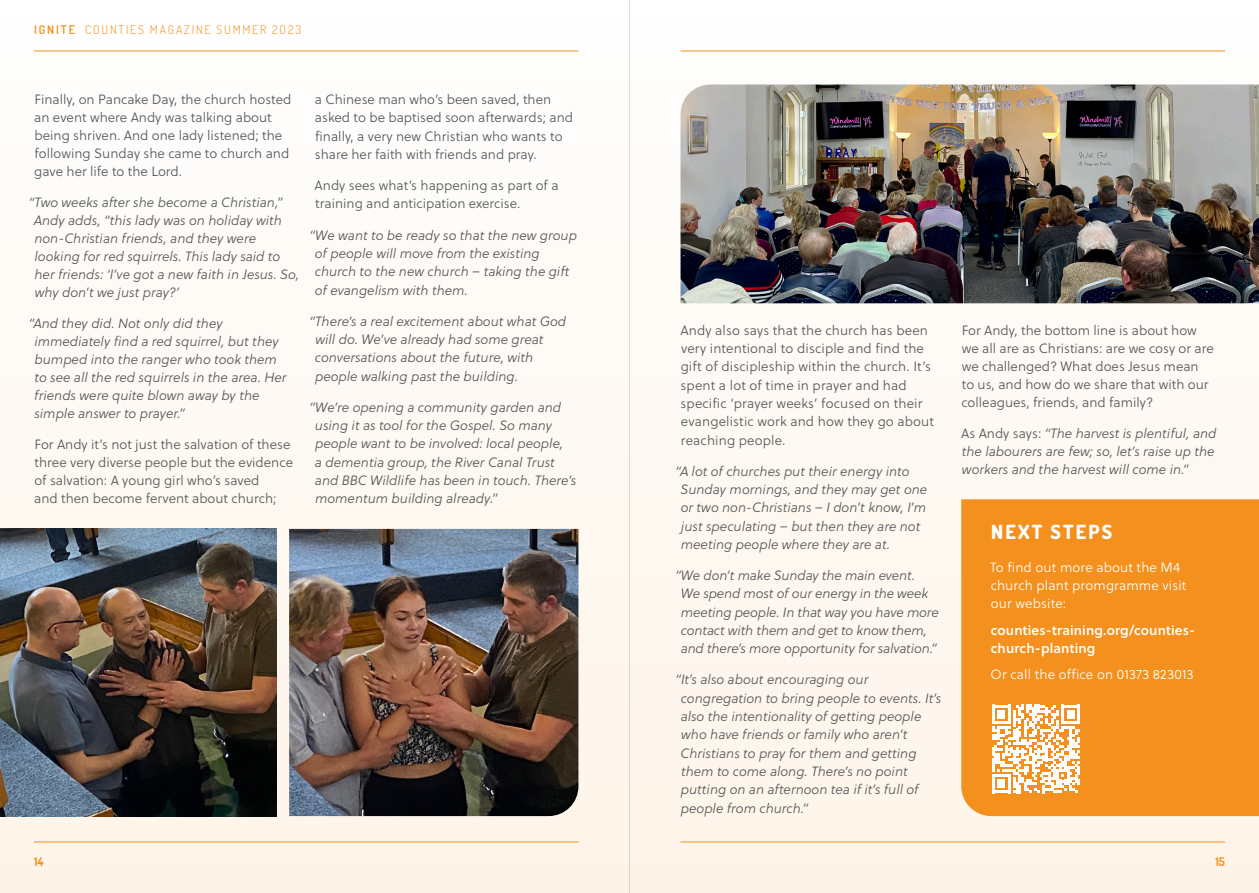
<style>
.page{position:relative;width:1259px;height:893px;background:#fef9f4}
.page>*{position:absolute;margin:0;border:0;box-sizing:border-box;transform-origin:0 0}
.Intro_ID{font:800 19.5px "Dosis";letter-spacing:.11em;color:#fff}
.Body_ID{font:italic 13.5px/18.3px "Soleil Lt";color:#57585a}
.Body_ID-2{font:13.5px/18px "Soleil Lt";color:#57585a}
.Body_ID-3{font:13.5px/18px "Soleil Lt";letter-spacing:.01em;color:#fff}
.Body_ID-4{font:13.5px/18px "Soleil Sb";letter-spacing:.01em;color:#fff}
.t1{font:300 12px "Dosis";letter-spacing:.15em;color:#f4901d}
.t2{font:700 12px "Dosis";color:#f4901d}
.s1{font-weight:600}
.s2{font-style:normal}
</style>
<div class="page">
<div style="left:961px;top:499px;width:298px;height:317px;background:#f4901d"></div>
<svg style="left:991px;top:705px;width:89px;height:88px"></svg>
<img style="left:289px;top:529px;width:289px;height:287px">
<img style="left:0;top:529px;width:276px;height:287px">
<img style="left:680px;top:84px;width:579px;height:219px">
<hr style="left:629px;top:0;width:1px;height:893px;background:#231f20">
<hr style="left:34px;top:51px;width:544px;height:1px;background:#f4901d">
<hr style="left:34px;top:842px;width:544px;height:1px;background:#f4901d">
<hr style="left:680px;top:51px;width:545px;height:1px;background:#f4901d">
<hr style="left:680px;top:842px;width:545px;height:1px;background:#f4901d">
<p class="t1" style="left:34px;top:22px;width:269px"><span class="s1">IGNITE</span> COUNTIES MAGAZINE SUMMER 2O23</p>
<p class="Body_ID-2" style="left:34px;top:90px;width:259px">Finally, on Pancake Day, the church hosted an event where Andy was talking about being shriven. And one lady listened; the following Sunday she came to church and gave her life to the Lord.</p>
<p class="Body_ID" style="left:34px;top:193px;width:267px;text-indent:-5px">“Two weeks after she become a Christian,” Andy adds, “this lady was on holiday with non-Christian friends, and they were looking for red squirrels. This lady said to her friends: ‘I’ve got a new faith in Jesus. So, why don’t we just pray?’</p>
<p class="Body_ID" style="left:34px;top:314px;width:254px;text-indent:-5px">“And they did. Not only did they immediately find a red squirrel, but they bumped into the ranger who took them to see all the red squirrels in the area. Her friends were quite blown away by the simple answer to prayer.”</p>
<p class="Body_ID-2" style="left:34px;top:435px;width:260px">For Andy it’s not just the salvation of these three very diverse people but the evidence of salvation: A young girl who’s saved<br>and then become fervent about church;</p>
<p class="Body_ID-2" style="left:315px;top:90px;width:260px">a Chinese man who’s been saved, then asked to be baptised soon afterwards; and finally, a very new Christian who wants to share her faith with friends and pray.</p>
<p class="Body_ID-2" style="left:315px;top:176px;width:245px">Andy sees what’s happening as part of a training and anticipation exercise.</p>
<p class="Body_ID" style="left:315px;top:226px;width:264px;text-indent:-5px">“We want to be ready so that the new group of people will move from the existing church to the new church – taking the gift of evangelism with them.</p>
<p class="Body_ID" style="left:315px;top:312px;width:253px;text-indent:-5px">“There’s a real excitement about what God will do. We’ve already had some great conversations about the future, with people walking past the building.</p>
<p class="Body_ID" style="left:315px;top:398px;width:263px;text-indent:-5px">“We’re opening a community garden and using it as tool for the Gospel. So many people want to be involved: local people,<br>a dementia group, the River Canal Trust and BBC Wildlife has been in touch. There’s momentum building already.”</p>
<p class="Body_ID-2" style="left:680px;top:321px;width:255px">Andy also says that the church has been very intentional to disciple and find the gift of discipleship within the church. It’s spent a lot of time in prayer and had specific ‘prayer weeks’ focused on their evangelistic work and how they go about reaching people.</p>
<p class="Body_ID" style="left:680px;top:462px;width:248px;text-indent:-5px">“A lot of churches put their energy into Sunday mornings, and they may get one or two non-Christians – I don’t know, I’m just speculating – but then they are not meeting people where they are at.</p>
<p class="Body_ID" style="left:680px;top:566px;width:260px;text-indent:-5px">“We don’t make Sunday the main event.<br>We spend most of our energy in the week meeting people. In that way you have more contact with them and get to know them, and there’s more opportunity for salvation.”</p>
<p class="Body_ID" style="left:680px;top:670px;width:262px;text-indent:-5px">“It’s also about encouraging our congregation to bring people to events. It’s also the intentionality of getting people who have friends or family who aren’t Christians to pray for them and getting them to come along. There’s no point putting on an afternoon tea if it’s full of people from church.”</p>
<p class="Body_ID-2" style="left:961px;top:321px;width:254px">For Andy, the bottom line is about how we all are as Christians: are we cosy or are we challenged? What does Jesus mean to us, and how do we share that with our colleagues, friends, and family?</p>
<p class="Body_ID" style="left:961px;top:424px;width:257px"><span class="s2">As Andy says:</span> “The harvest is plentiful, and the labourers are few; so, let’s raise up the workers and the harvest will come in.”</p>
<p class="Intro_ID" style="left:991px;top:519px;width:122px">NEXT STEPS</p>
<p class="Body_ID-3" style="left:990px;top:558px;width:198px">To find out more about the M4 church plant promgramme visit our website:</p>
<p class="Body_ID-4" style="left:990px;top:620px;width:206px">counties-training.org/counties&shy;church-planting</p>
<p class="Body_ID-3" style="left:990px;top:665px;width:205px">Or call the office on 01373 823013</p>
<p class="t2" style="left:34px;top:853px;width:11px">14</p>
<p class="t2" style="left:1215px;top:853px;width:11px">15</p>
</div>
